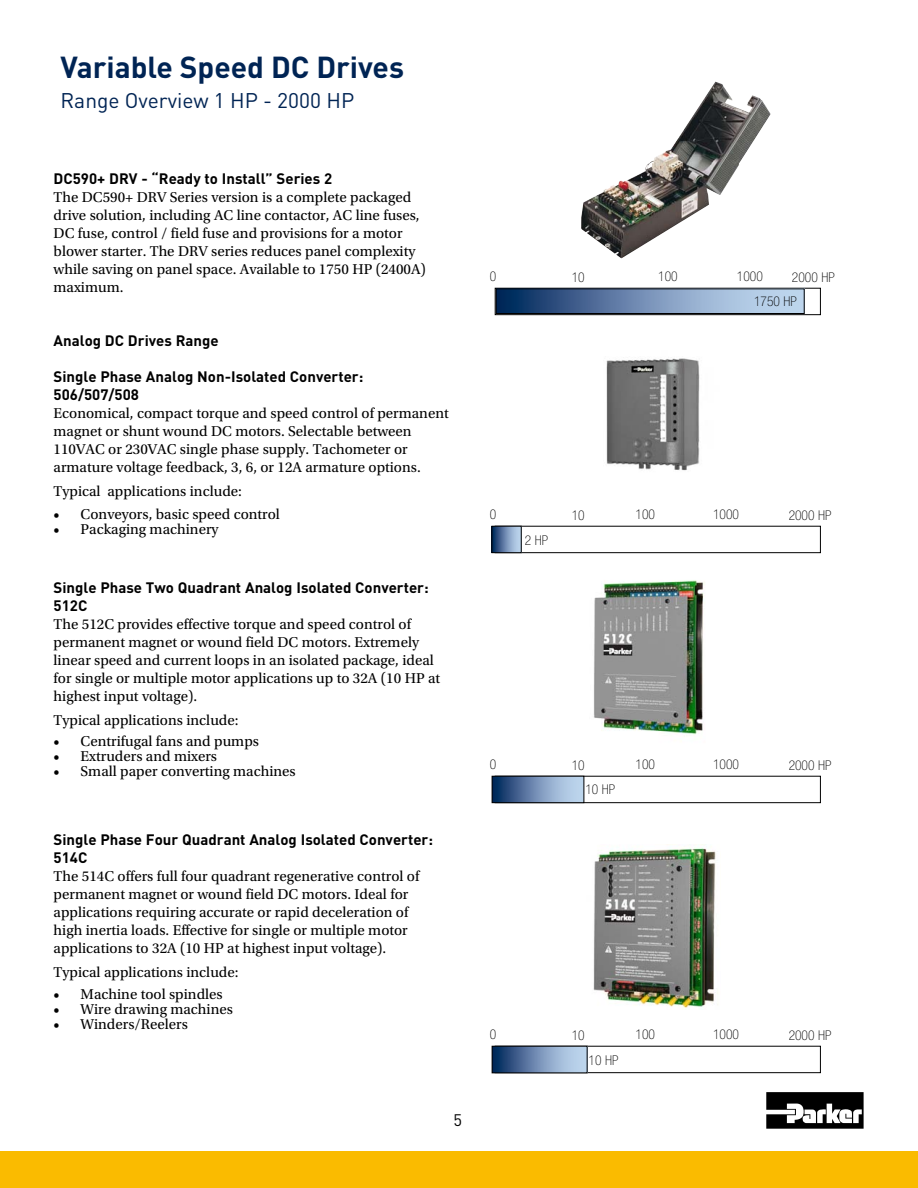
<style>
.page{position:relative;width:918px;height:1188px;background:#fff}
.page>*{position:absolute;margin:0;border:0;box-sizing:border-box;transform-origin:0 0}
.t1{font:700 30px "DINOT";color:#002454}
.t2{font:21px "DINOT";color:#002454}
.t3{font:16.5px "DINOT";color:#000}
.t4{font:15px/18px "Utopia Std";color:#000}
.t5{font:700 15px/18px "DINOT";color:#000}
.t6{font:100 condensed 13.5px "Helvetica Neue LT Std";color:#000}
</style>
<div class="page">
<div style="left:0;top:1151px;width:918px;height:37px;background:#fabb00"></div>
<svg style="left:766px;top:1092px;width:98px;height:37px"></svg>
<div style="left:495px;top:288px;width:326px;height:27px;border:1px solid #000"></div>
<svg style="left:498px;top:290px;width:305px;height:22px;background:#708cb2"></svg>
<div style="left:496px;top:288px;width:309px;height:26px;border:1px solid #000"></div>
<div style="left:495px;top:526px;width:326px;height:27px;border:1px solid #000"></div>
<svg style="left:494px;top:528px;width:26px;height:23px"></svg>
<div style="left:492px;top:526px;width:30px;height:27px;border:1px solid #000"></div>
<div style="left:495px;top:776px;width:326px;height:27px;border:1px solid #000"></div>
<svg style="left:494px;top:778px;width:88px;height:23px;background:#708cb2"></svg>
<div style="left:492px;top:776px;width:92px;height:27px;border:1px solid #000"></div>
<div style="left:495px;top:1046px;width:326px;height:27px;border:1px solid #000"></div>
<svg style="left:494px;top:1048px;width:92px;height:23px;background:#708db2"></svg>
<div style="left:492px;top:1046px;width:96px;height:27px;border:1px solid #000"></div>
<img style="left:581px;top:82px;width:190px;height:177px">
<img style="left:593px;top:580px;width:112px;height:155px">
<img style="left:606px;top:358px;width:94px;height:113px">
<img style="left:593px;top:847px;width:125px;height:162px">
<h1 class="t1" style="left:61px;top:46px;width:345px">Variable Speed DC Drives</h1>
<h2 class="t2" style="left:61px;top:86px;width:295px">Range Overview 1 HP - 2000 HP</h2>
<p class="t5" style="left:54px;top:169px;width:280px">DC590+ DRV - “Ready to Install” Series 2</p>
<p class="t4" style="left:54px;top:188px;width:374px">The DC590+ DRV Series version is a complete packaged drive solution, including AC line contactor, AC line fuses, DC fuse, control / field fuse and provisions for a motor blower starter. The DRV series reduces panel complexity while saving on panel space. Available to 1750 HP (2400A) maximum.</p>
<p class="t5" style="left:54px;top:331px;width:167px">Analog DC Drives Range</p>
<p class="t5" style="left:54px;top:367px;width:311px">Single Phase Analog Non-Isolated Converter:<br>506/507/508</p>
<p class="t4" style="left:54px;top:404px;width:397px">Economical, compact torque and speed control of permanent magnet or shunt wound DC motors. Selectable between 110VAC or 230VAC single phase supply. Tachometer or armature voltage feedback, 3, 6, or 12A armature options.</p>
<p class="t4" style="left:54px;top:482px;width:190px">Typical applications include:</p>
<p class="t4" style="left:54px;top:505px;width:228px">• Conveyors, basic speed control</p>
<p class="t4" style="left:54px;top:520px;width:166px">• Packaging machinery</p>
<p class="t5" style="left:54px;top:578px;width:377px">Single Phase Two Quadrant Analog Isolated Converter:<br>512C</p>
<p class="t4" style="left:54px;top:615px;width:388px">The 512C provides effective torque and speed control of permanent magnet or wound field DC motors. Extremely linear speed and current loops in an isolated package, ideal for single or multiple motor applications up to 32A (10 HP at highest input voltage).</p>
<p class="t4" style="left:54px;top:711px;width:186px">Typical applications include:</p>
<p class="t4" style="left:54px;top:732px;width:207px">• Centrifugal fans and pumps</p>
<p class="t4" style="left:54px;top:747px;width:165px">• Extruders and mixers</p>
<p class="t4" style="left:54px;top:762px;width:244px">• Small paper converting machines</p>
<p class="t5" style="left:54px;top:829px;width:381px">Single Phase Four Quadrant Analog Isolated Converter:<br>514C</p>
<p class="t4" style="left:54px;top:867px;width:367px">The 514C offers full four quadrant regenerative control of permanent magnet or wound field DC motors. Ideal for applications requiring accurate or rapid deceleration of high inertia loads. Effective for single or multiple motor applications to 32A (10 HP at highest input voltage).</p>
<p class="t4" style="left:54px;top:963px;width:186px">Typical applications include:</p>
<p class="t4" style="left:54px;top:985px;width:171px">• Machine tool spindles</p>
<p class="t4" style="left:54px;top:1000px;width:181px">• Wire drawing machines</p>
<p class="t4" style="left:54px;top:1015px;width:136px">• Winders/Reelers</p>
<p class="t3" style="left:453px;top:1109px;width:10px">5</p>
<p class="t6" style="left:490px;top:269px;width:8px">0</p>
<p class="t6" style="left:572px;top:269px;width:14px">10</p>
<p class="t6" style="left:658px;top:269px;width:21px">100</p>
<p class="t6" style="left:737px;top:269px;width:27px">1000</p>
<p class="t6" style="left:792px;top:269px;width:44px">2000 HP</p>
<p class="t6" style="left:754px;top:294px;width:44px">1750 HP</p>
<p class="t6" style="left:490px;top:507px;width:8px">0</p>
<p class="t6" style="left:572px;top:507px;width:14px">10</p>
<p class="t6" style="left:636px;top:507px;width:21px">100</p>
<p class="t6" style="left:713px;top:507px;width:27px">1000</p>
<p class="t6" style="left:789px;top:507px;width:44px">2000 HP</p>
<p class="t6" style="left:525px;top:532px;width:25px">2 HP</p>
<p class="t6" style="left:490px;top:757px;width:8px">0</p>
<p class="t6" style="left:572px;top:757px;width:14px">10</p>
<p class="t6" style="left:636px;top:757px;width:21px">100</p>
<p class="t6" style="left:713px;top:757px;width:27px">1000</p>
<p class="t6" style="left:789px;top:757px;width:44px">2000 HP</p>
<p class="t6" style="left:585px;top:782px;width:31px">10 HP</p>
<p class="t6" style="left:490px;top:1027px;width:8px">0</p>
<p class="t6" style="left:572px;top:1027px;width:14px">10</p>
<p class="t6" style="left:636px;top:1027px;width:21px">100</p>
<p class="t6" style="left:713px;top:1027px;width:27px">1000</p>
<p class="t6" style="left:789px;top:1027px;width:44px">2000 HP</p>
<p class="t6" style="left:589px;top:1053px;width:31px">10 HP</p>
</div>
